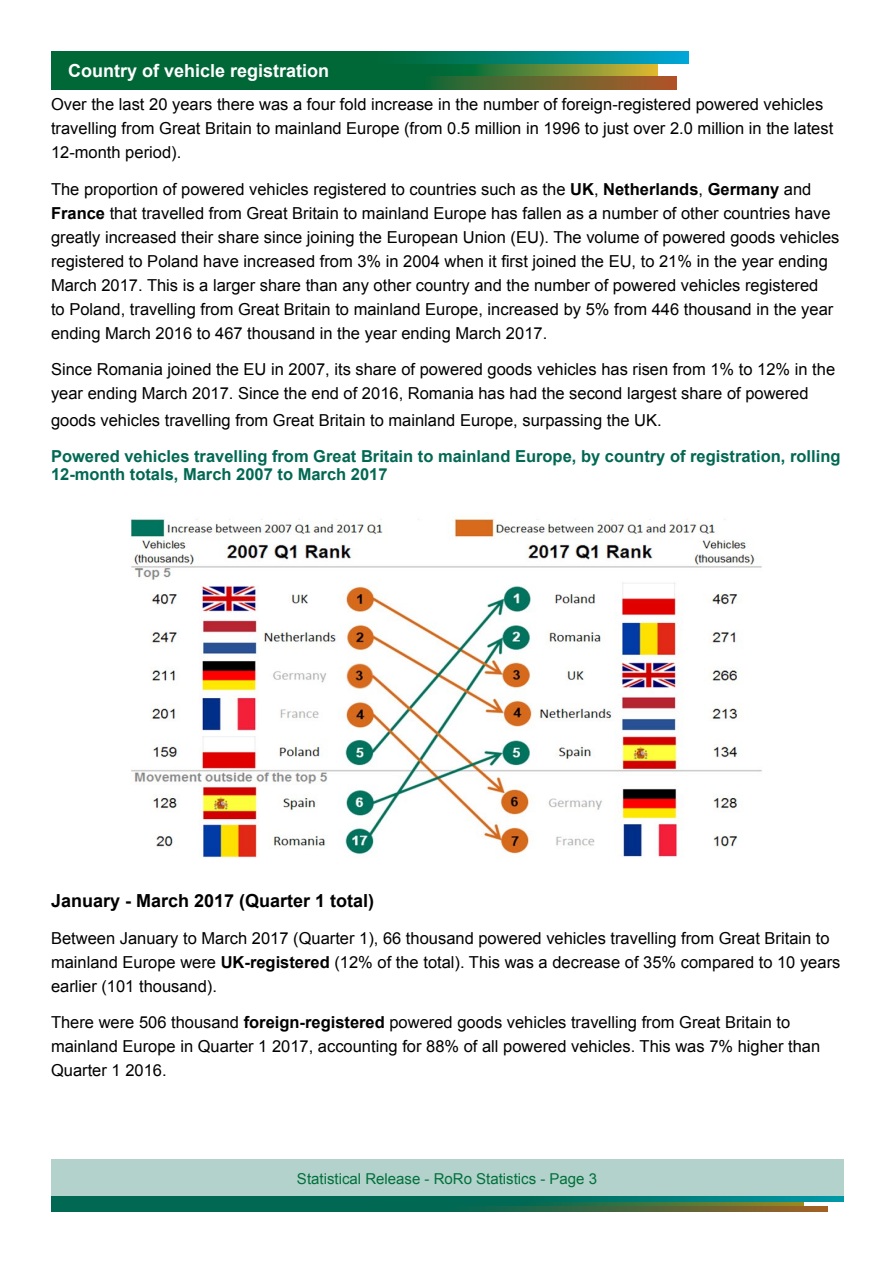
<style>
.page{position:relative;width:893px;height:1263px;background:#fff}
.page>*{position:absolute;margin:0;border:0;box-sizing:border-box;transform-origin:0 0}
.t1{font:700 18px "Arial";color:#000}
.t2{font:700 18px "Arial";color:#fff}
.bold_intro_text{font:16.5px/24px "Arial";color:#000}
.t3{font:700 16.5px/18px "Arial";color:#006853}
.t4{font:15px "Arial";color:#00703c}
.s1{font-weight:700}
</style>
<div class="page">
<svg style="left:51px;top:1201px;width:753px;height:6px;background:#176c4d"></svg>
<svg style="left:51px;top:1196px;width:792px;height:5px;background:#007164"></svg>
<svg style="left:51px;top:1207px;width:777px;height:5px;background:#256647"></svg>
<div style="left:51px;top:1160px;width:792px;height:36px;background:#b3d2cb"></div>
<svg style="left:51px;top:64px;width:606px;height:13px;background:#247336"></svg>
<svg style="left:51px;top:51px;width:638px;height:13px;background:#00765a"></svg>
<svg style="left:51px;top:77px;width:625px;height:12px;background:#286533"></svg>
<img style="left:130px;top:518px;width:632px;height:340px">
<p class="t2" style="left:68px;top:58px;width:263px">Country of vehicle registration</p>
<p class="bold_intro_text" style="left:51px;top:92px;width:784px">Over the last 20 years there was a four fold increase in the number of foreign-registered powered vehicles travelling from Great Britain to mainland Europe (from 0.5 million in 1996 to just over 2.0 million in the latest<br>12-month period).</p>
<p class="bold_intro_text" style="left:51px;top:177px;width:790px">The proportion of powered vehicles registered to countries such as the <span class="s1">UK</span>, <span class="s1">Netherlands</span>, <span class="s1">Germany</span> and <span class="s1">France</span> that travelled from Great Britain to mainland Europe has fallen as a number of other countries have greatly increased their share since joining the European Union (EU). The volume of powered goods vehicles registered to Poland have increased from 3% in 2004 when it first joined the EU, to 21% in the year ending March 2017. This is a larger share than any other country and the number of powered vehicles registered<br>to Poland, travelling from Great Britain to mainland Europe, increased by 5% from 446 thousand in the year ending March 2016 to 467 thousand in the year ending March 2017.</p>
<p class="bold_intro_text" style="left:51px;top:358px;width:786px">Since Romania joined the EU in 2007, its share of powered goods vehicles has risen from 1% to 12% in the year ending March 2017. Since the end of 2016, Romania has had the second largest share of powered</p>
<p class="bold_intro_text" style="left:51px;top:409px;width:612px">goods vehicles travelling from Great Britain to mainland Europe, surpassing the UK.</p>
<p class="t3" style="left:51px;top:447px;width:791px">Powered vehicles travelling from Great Britain to mainland Europe, by country of registration, rolling<br>12-month totals, March 2007 to March 2017</p>
<p class="t1" style="left:51px;top:888px;width:325px">January - March 2017 (Quarter 1 total)</p>
<p class="bold_intro_text" style="left:51px;top:926px;width:791px">Between January to March 2017 (Quarter 1), 66 thousand powered vehicles travelling from Great Britain to mainland Europe were <span class="s1">UK-registered</span> (12% of the total). This was a decrease of 35% compared to 10 years earlier (101 thousand).</p>
<p class="bold_intro_text" style="left:51px;top:1011px;width:771px">There were 506 thousand <span class="s1">foreign-registered</span> powered goods vehicles travelling from Great Britain to mainland Europe in Quarter 1 2017, accounting for 88% of all powered vehicles. This was 7% higher than<br>Quarter 1 2016.</p>
<p class="t4" style="left:297px;top:1168px;width:302px">Statistical Release - RoRo Statistics - Page 3</p>
</div>
